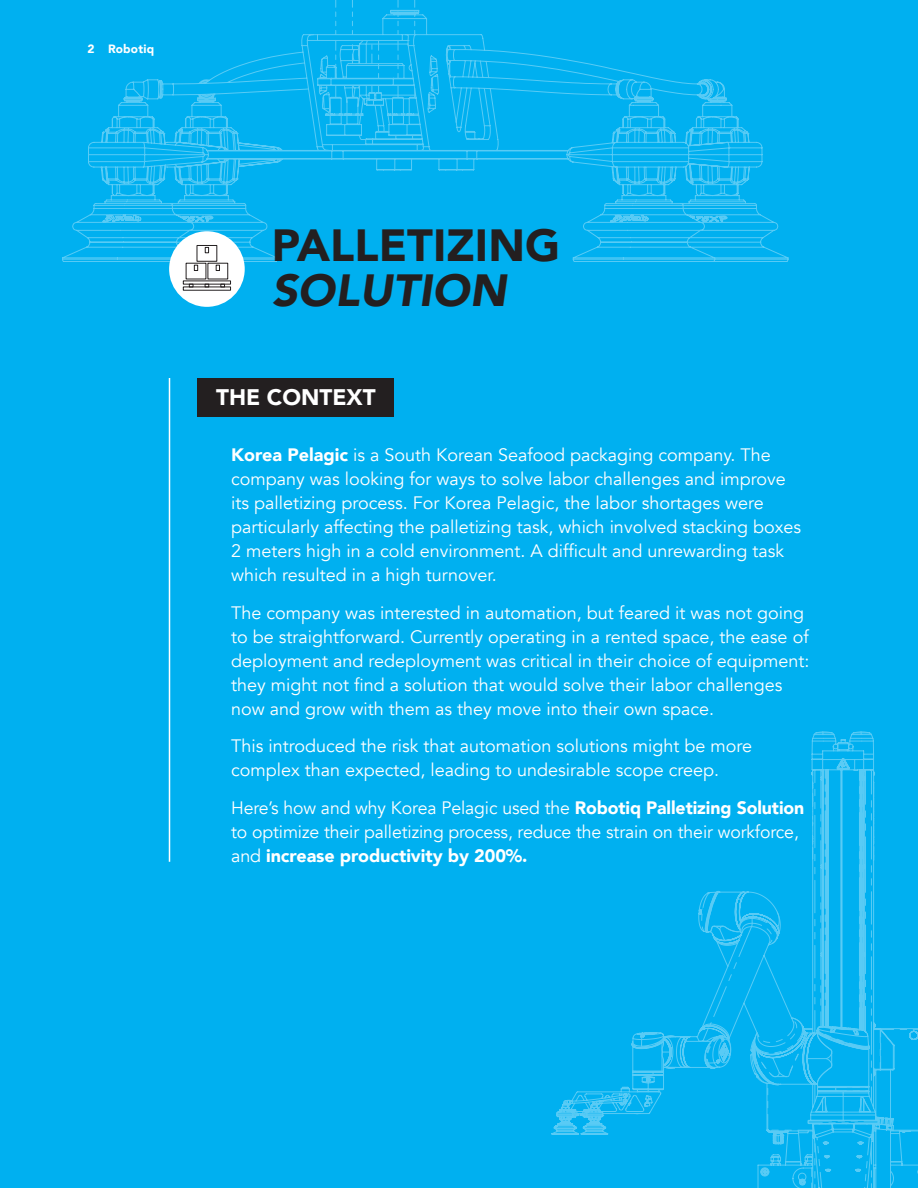
<style>
.page{position:relative;width:918px;height:1188px;background:#00b0f0}
.page>*{position:absolute;margin:0;border:0;box-sizing:border-box;transform-origin:0 0}
.t1{font:900 45px "Avenir";color:#231f20}
.t2{font:italic 900 45px "Avenir";color:#231f20}
.t3{font:900 22.5px "Avenir";color:#fff}
.t4{font:18px/24px "Avenir";color:#fff}
.t5{font:900 12px "Avenir";letter-spacing:.02em;color:#fff}
.s1{font-weight:900}
</style>
<div class="page">
<svg style="left:62px;top:0;width:727px;height:263px"></svg>
<svg style="left:367px;top:99px;width:15px;height:7px"></svg>
<svg style="left:407px;top:134px;width:15px;height:1px"></svg>
<svg style="left:330px;top:124px;width:29px;height:1px"></svg>
<svg style="left:371px;top:40px;width:1px;height:24px"></svg>
<svg style="left:378px;top:40px;width:1px;height:38px"></svg>
<svg style="left:408px;top:0;width:7px;height:41px"></svg>
<svg style="left:352px;top:85px;width:1px;height:12px"></svg>
<svg style="left:352px;top:0;width:1px;height:64px"></svg>
<svg style="left:398px;top:85px;width:1px;height:12px"></svg>
<svg style="left:398px;top:0;width:1px;height:78px"></svg>
<svg style="left:335px;top:85px;width:1px;height:12px"></svg>
<svg style="left:335px;top:0;width:1px;height:78px"></svg>
<svg style="left:551px;top:731px;width:323px;height:404px"></svg>
<svg style="left:552px;top:1072px;width:57px;height:63px"></svg>
<svg style="left:621px;top:1031px;width:55px;height:74px"></svg>
<svg style="left:812px;top:732px;width:27px;height:18px"></svg>
<svg style="left:848px;top:732px;width:25px;height:18px"></svg>
<svg style="left:683px;top:760px;width:235px;height:428px"></svg>
<hr style="left:169px;top:378px;width:1px;height:484px;background:#fff">
<div style="left:169px;top:231px;width:76px;height:76px;background:#fff;border-radius:50%"></div>
<div style="left:183px;top:281px;width:48px;height:4px;border:1px solid #231f20"></div>
<svg style="left:185px;top:245px;width:43px;height:43px"></svg>
<div style="left:198px;top:378px;width:196px;height:38px;background:#231f20"></div>
<p class="t5" style="left:87px;top:38px;width:69px">2 Robotiq</p>
<h1 class="t1" style="left:272px;top:207px;width:290px">PALLETIZING</h1>
<h1 class="t2" style="left:272px;top:253px;width:236px">SOLUTION</h1>
<p class="t3" style="left:216px;top:378px;width:161px">THE CONTEXT</p>
<p class="t4" style="left:231px;top:443px;width:571px"><span class="s1">Korea Pelagic</span> is a South Korean Seafood packaging company. The company was looking for ways to solve labor challenges and improve its palletizing process. For Korea Pelagic, the labor shortages were particularly affecting the palletizing task, which involved stacking boxes 2 meters high in a cold environment. A difficult and unrewarding task which resulted in a high turnover.</p>
<p class="t4" style="left:231px;top:601px;width:580px">The company was interested in automation, but feared it was not going to be straightforward. Currently operating in a rented space, the ease of deployment and redeployment was critical in their choice of equipment: they might not find a solution that would solve their labor challenges now and grow with them as they move into their own space.</p>
<p class="t4" style="left:231px;top:734px;width:522px">This introduced the risk that automation solutions might be more complex than expected, leading to undesirable scope creep.</p>
<p class="t4" style="left:231px;top:796px;width:575px">Here’s how and why Korea Pelagic used the <span class="s1">Robotiq Palletizing Solution </span>to optimize their palletizing process, reduce the strain on their workforce, and <span class="s1">increase productivity by 200%.</span></p>
</div>
